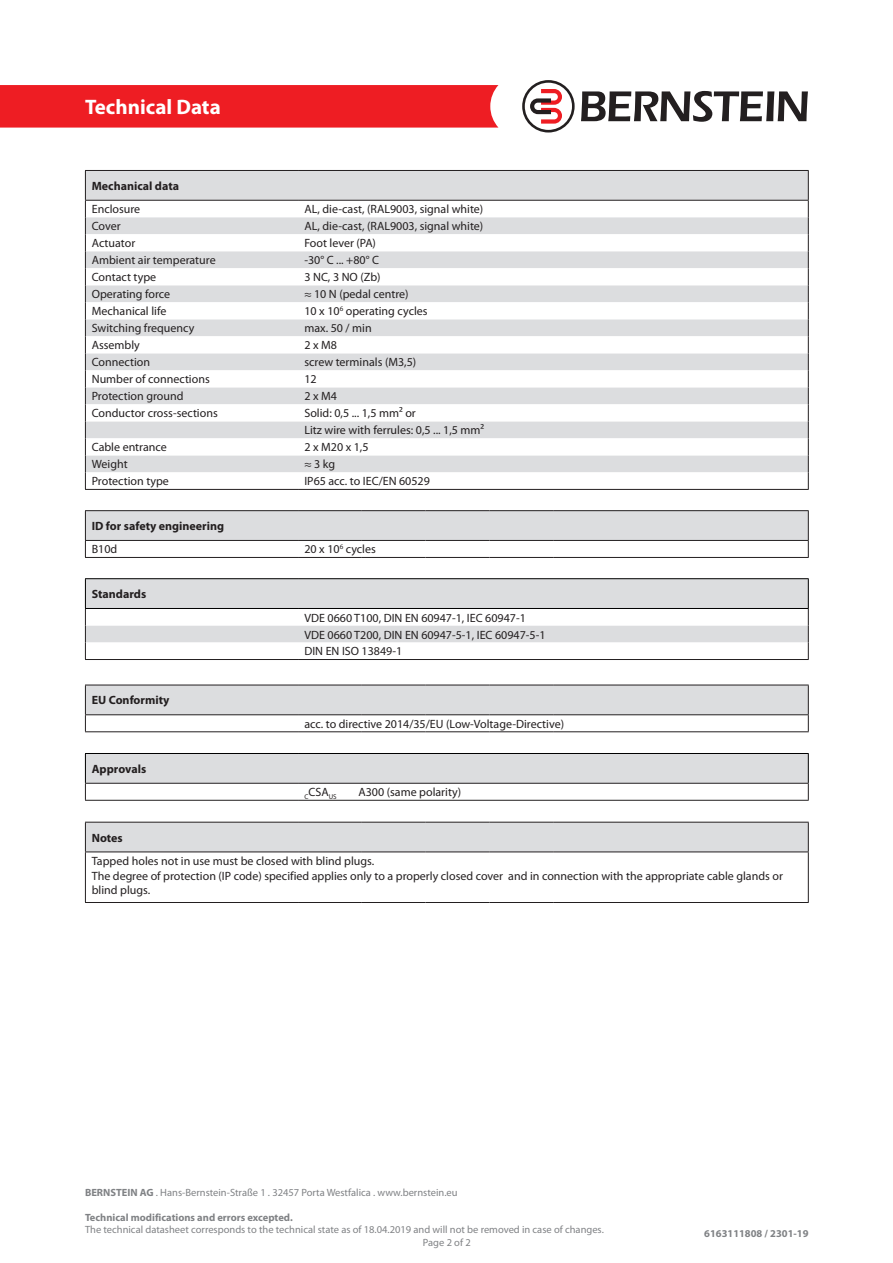
<style>
.page{position:relative;width:893px;height:1263px;background:#fff}
.page>*{position:absolute;margin:0;border:0;box-sizing:border-box;transform-origin:0 0}
.t1{font:700 21px "Myriad Pro";color:#fff}
.t2{font:12px/14.4px "Myriad Pro";color:#231f20}
.t3{font:700 12px "Myriad Pro";color:#231f20}
.t4{font:10.5px/12.6px "Myriad Pro";color:#808285}
.t5{font:700 10.5px "Myriad Pro";color:#808285}
.t6{font:7.05px "Myriad Pro";color:#231f20}
.s1{font-weight:700}
</style>
<div class="page">
<div style="left:0;top:85px;width:498px;height:43px;background:#ee1d23"></div>
<svg style="left:581px;top:91px;width:227px;height:31px"></svg>
<svg style="left:522px;top:80px;width:53px;height:53px"></svg>
<div style="left:86px;top:171px;width:722px;height:29px;background:#dcdddf"></div>
<svg style="left:86px;top:201px;width:722px;height:288px"></svg>
<svg style="left:85px;top:171px;width:1px;height:318px"></svg>
<svg style="left:808px;top:171px;width:1px;height:318px"></svg>
<hr style="left:85px;top:489px;width:213px;height:1px;background:#231f20">
<hr style="left:298px;top:489px;width:511px;height:1px;background:#231f20">
<hr style="left:85px;top:170px;width:213px;height:1px;background:#231f20">
<hr style="left:298px;top:170px;width:511px;height:1px;background:#231f20">
<hr style="left:85px;top:200px;width:213px;height:1px;background:#231f20">
<hr style="left:298px;top:200px;width:511px;height:1px;background:#231f20">
<hr style="left:85px;top:578px;width:213px;height:1px;background:#000">
<hr style="left:298px;top:578px;width:511px;height:1px;background:#000">
<svg style="left:85px;top:579px;width:724px;height:80px"></svg>
<hr style="left:85px;top:659px;width:213px;height:1px;background:#231f20">
<hr style="left:298px;top:659px;width:511px;height:1px;background:#231f20">
<svg style="left:85px;top:686px;width:724px;height:45px"></svg>
<hr style="left:85px;top:685px;width:213px;height:1px;background:#231f20">
<hr style="left:298px;top:685px;width:64px;height:1px;background:#231f20">
<hr style="left:362px;top:685px;width:64px;height:1px;background:#231f20">
<hr style="left:426px;top:685px;width:63px;height:1px;background:#231f20">
<hr style="left:489px;top:685px;width:64px;height:1px;background:#231f20">
<hr style="left:553px;top:685px;width:256px;height:1px;background:#231f20">
<hr style="left:85px;top:714px;width:213px;height:1px;background:#231f20">
<hr style="left:298px;top:714px;width:64px;height:1px;background:#231f20">
<hr style="left:362px;top:714px;width:64px;height:1px;background:#231f20">
<hr style="left:426px;top:714px;width:63px;height:1px;background:#231f20">
<hr style="left:489px;top:714px;width:64px;height:1px;background:#231f20">
<hr style="left:553px;top:714px;width:256px;height:1px;background:#231f20">
<hr style="left:85px;top:731px;width:213px;height:1px;background:#231f20">
<hr style="left:298px;top:731px;width:64px;height:1px;background:#231f20">
<hr style="left:362px;top:731px;width:64px;height:1px;background:#231f20">
<hr style="left:426px;top:731px;width:63px;height:1px;background:#231f20">
<hr style="left:489px;top:731px;width:64px;height:1px;background:#231f20">
<hr style="left:553px;top:731px;width:256px;height:1px;background:#231f20">
<div style="left:85px;top:823px;width:724px;height:28px;background:#dcdddf"></div>
<hr style="left:85px;top:852px;width:1px;height:50px;background:#231f20">
<hr style="left:808px;top:852px;width:1px;height:50px;background:#231f20">
<hr style="left:85px;top:822px;width:213px;height:1px;background:#231f20">
<hr style="left:298px;top:822px;width:64px;height:1px;background:#231f20">
<hr style="left:362px;top:822px;width:64px;height:1px;background:#231f20">
<hr style="left:426px;top:822px;width:63px;height:1px;background:#231f20">
<hr style="left:489px;top:822px;width:64px;height:1px;background:#231f20">
<hr style="left:553px;top:822px;width:256px;height:1px;background:#231f20">
<hr style="left:85px;top:851px;width:213px;height:1px;background:#231f20">
<hr style="left:298px;top:851px;width:64px;height:1px;background:#231f20">
<hr style="left:362px;top:851px;width:64px;height:1px;background:#231f20">
<hr style="left:426px;top:851px;width:63px;height:1px;background:#231f20">
<hr style="left:489px;top:851px;width:64px;height:1px;background:#231f20">
<hr style="left:553px;top:851px;width:256px;height:1px;background:#231f20">
<hr style="left:85px;top:902px;width:213px;height:1px;background:#231f20">
<hr style="left:298px;top:902px;width:64px;height:1px;background:#231f20">
<hr style="left:362px;top:902px;width:64px;height:1px;background:#231f20">
<hr style="left:426px;top:902px;width:63px;height:1px;background:#231f20">
<hr style="left:489px;top:902px;width:64px;height:1px;background:#231f20">
<hr style="left:553px;top:902px;width:256px;height:1px;background:#231f20">
<svg style="left:85px;top:511px;width:724px;height:46px"></svg>
<hr style="left:85px;top:510px;width:213px;height:1px;background:#231f20">
<hr style="left:298px;top:510px;width:64px;height:1px;background:#231f20">
<hr style="left:362px;top:510px;width:64px;height:1px;background:#231f20">
<hr style="left:426px;top:510px;width:63px;height:1px;background:#231f20">
<hr style="left:489px;top:510px;width:64px;height:1px;background:#231f20">
<hr style="left:553px;top:510px;width:256px;height:1px;background:#231f20">
<hr style="left:85px;top:540px;width:213px;height:1px;background:#231f20">
<hr style="left:298px;top:540px;width:64px;height:1px;background:#231f20">
<hr style="left:362px;top:540px;width:64px;height:1px;background:#231f20">
<hr style="left:426px;top:540px;width:63px;height:1px;background:#231f20">
<hr style="left:489px;top:540px;width:64px;height:1px;background:#231f20">
<hr style="left:553px;top:540px;width:256px;height:1px;background:#231f20">
<hr style="left:85px;top:557px;width:213px;height:1px;background:#231f20">
<hr style="left:298px;top:557px;width:64px;height:1px;background:#231f20">
<hr style="left:362px;top:557px;width:64px;height:1px;background:#231f20">
<hr style="left:426px;top:557px;width:63px;height:1px;background:#231f20">
<hr style="left:489px;top:557px;width:64px;height:1px;background:#231f20">
<hr style="left:553px;top:557px;width:256px;height:1px;background:#231f20">
<div style="left:85px;top:753px;width:723px;height:30px;background:#dcdddf"></div>
<hr style="left:85px;top:753px;width:213px;height:1px;background:#000">
<hr style="left:298px;top:753px;width:511px;height:1px;background:#000">
<hr style="left:85px;top:783px;width:213px;height:1px;background:#231f20">
<svg style="left:85px;top:754px;width:1px;height:46px"></svg>
<hr style="left:298px;top:783px;width:511px;height:1px;background:#231f20">
<svg style="left:808px;top:754px;width:1px;height:46px"></svg>
<hr style="left:85px;top:800px;width:213px;height:1px;background:#231f20">
<hr style="left:298px;top:800px;width:511px;height:1px;background:#231f20">
<h1 class="t1" style="left:85px;top:93px;width:137px">Technical Data</h1>
<p class="t3" style="left:92px;top:178px;width:89px">Mechanical data</p>
<p class="t2" style="left:92px;top:202px;width:50px">Enclosure</p>
<p class="t2" style="left:304px;top:202px;width:180px">AL, die-cast, (RAL9003, signal white)</p>
<p class="t2" style="left:92px;top:219px;width:30px">Cover</p>
<p class="t2" style="left:304px;top:219px;width:180px">AL, die-cast, (RAL9003, signal white)</p>
<p class="t2" style="left:92px;top:236px;width:45px">Actuator</p>
<p class="t2" style="left:304px;top:236px;width:73px">Foot lever (PA)</p>
<p class="t2" style="left:92px;top:253px;width:125px">Ambient air temperature</p>
<p class="t2" style="left:304px;top:253px;width:76px">-30° C ... +80° C</p>
<p class="t2" style="left:92px;top:270px;width:66px">Contact type</p>
<p class="t2" style="left:304px;top:270px;width:78px">3 NC, 3 NO (Zb)</p>
<p class="t2" style="left:92px;top:287px;width:80px">Operating force</p>
<p class="t2" style="left:304px;top:287px;width:106px">≈ 10 N (pedal centre)</p>
<p class="t2" style="left:92px;top:304px;width:76px">Mechanical life</p>
<p class="t2" style="left:304px;top:304px;width:125px">10 x 10<sup>6</sup> operating cycles</p>
<p class="t2" style="left:92px;top:321px;width:104px">Switching frequency</p>
<p class="t2" style="left:304px;top:321px;width:69px">max. 50 / min</p>
<p class="t2" style="left:92px;top:338px;width:50px">Assembly</p>
<p class="t2" style="left:304px;top:338px;width:34px">2 x M8</p>
<p class="t2" style="left:92px;top:355px;width:60px">Connection</p>
<p class="t2" style="left:304px;top:355px;width:113px">screw terminals (M3,5)</p>
<p class="t2" style="left:92px;top:372px;width:119px">Number of connections</p>
<p class="t2" style="left:304px;top:372px;width:14px">12</p>
<p class="t2" style="left:92px;top:389px;width:93px">Protection ground</p>
<p class="t2" style="left:304px;top:389px;width:34px">2 x M4</p>
<p class="t2" style="left:92px;top:406px;width:127px">Conductor cross-sections</p>
<p class="t2" style="left:304px;top:406px;width:113px">Solid: 0,5 ... 1,5 mm² or</p>
<p class="t2" style="left:304px;top:423px;width:181px">Litz wire with ferrules: 0,5 ... 1,5 mm²</p>
<p class="t2" style="left:92px;top:440px;width:77px">Cable entrance</p>
<p class="t2" style="left:304px;top:440px;width:66px">2 x M20 x 1,5</p>
<p class="t2" style="left:92px;top:457px;width:37px">Weight</p>
<p class="t2" style="left:304px;top:457px;width:32px">≈ 3 kg</p>
<p class="t2" style="left:92px;top:474px;width:79px">Protection type</p>
<p class="t2" style="left:304px;top:474px;width:127px">IP65 acc. to IEC/EN 60529</p>
<p class="t3" style="left:92px;top:518px;width:134px">ID for safety engineering</p>
<p class="t2" style="left:92px;top:542px;width:27px">B10d</p>
<p class="t2" style="left:304px;top:542px;width:73px">20 x 10<sup>6</sup> cycles</p>
<p class="t3" style="left:92px;top:586px;width:56px">Standards</p>
<p class="t3" style="left:92px;top:692px;width:79px">EU Conformity</p>
<p class="t3" style="left:92px;top:761px;width:56px">Approvals</p>
<p class="t2" style="left:304px;top:610px;width:223px">VDE 0660 T100, DIN EN 60947-1, IEC 60947-1</p>
<p class="t2" style="left:304px;top:627px;width:243px">VDE 0660 T200, DIN EN 60947-5-1, IEC 60947-5-1</p>
<p class="t2" style="left:304px;top:644px;width:99px">DIN EN ISO 13849-1</p>
<p class="t2" style="left:304px;top:716px;width:261px">acc. to directive 2014/35/EU (Low-Voltage-Directive)</p>
<p class="t6" style="left:304px;top:792px;width:34px">C<sup>CSA</sup>US</p>
<p class="t2" style="left:358px;top:785px;width:104px">A300 (same polarity)</p>
<p class="t3" style="left:92px;top:830px;width:33px">Notes</p>
<p class="t2" style="left:92px;top:854px;width:693px">Tapped holes not in use must be closed with blind plugs.<br>The degree of protection (IP code) specified applies only to a properly closed cover and in connection with the appropriate cable glands or blind plugs.</p>
<p class="t4" style="left:85px;top:1185px;width:374px"><span class="s1">BERNSTEIN AG</span> . Hans-Bernstein-Straße 1 . 32457 Porta Westfalica . www.bernstein.eu</p>
<p class="t5" style="left:85px;top:1210px;width:209px">Technical modifications and errors excepted.</p>
<p class="t4" style="left:423px;top:1223px;width:182px;text-indent:-338px">The technical datasheet corresponds to the technical state as of 18.04.2019 and will not be removed in case of changes.<br>Page 2 of 2</p>
<p class="t5" style="left:704px;top:1227px;width:106px">6163111808 / 2301-19</p>
</div>
